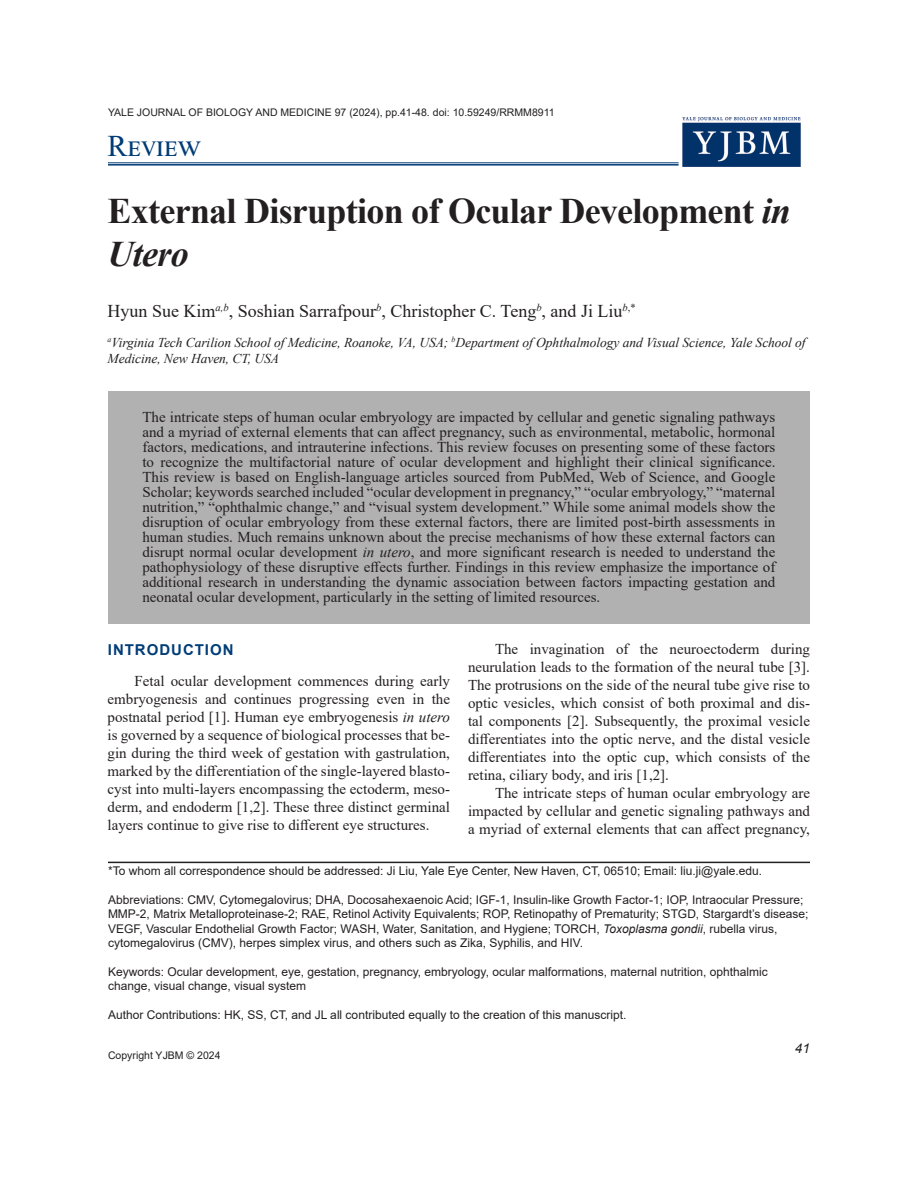
<style>
.page{position:relative;width:918px;height:1188px;background:#fff}
.page>*{position:absolute;margin:0;border:0;box-sizing:border-box;transform-origin:0 0}
.t1{font:700 36px/43.2px "Times New Roman";letter-spacing:-.02em;color:#231f20}
.t2{font:30px "Times New Roman";color:#013c76}
.t3{font:18px "Times New Roman";color:#231f20}
.Body_Text{font:15px/18px "Times New Roman";color:#231f20;text-align:justify}
.HeadingMain{font:700 15px "Arial";letter-spacing:.065em;color:#003d76}
.t4{font:italic 13.5px/16.2px "Times New Roman";letter-spacing:-.005em;color:#231f20}
.t5{font:italic 13.5px "Arial";color:#231f20}
.t6{font:12px/14.4px "Arial";color:#231f20}
.t7{font:10.5px "Arial";color:#231f20}
.s1{font-style:italic}
</style>
<div class="page">
<img style="left:682px;top:118px;width:119px;height:48px">
<hr style="left:108px;top:163px;width:571px;height:1px;background:#013c76">
<hr style="left:108px;top:164px;width:571px;height:2px;background:#013c76">
<div style="left:108px;top:392px;width:702px;height:232px;background:#b2b1b1"></div>
<hr style="left:108px;top:862px;width:702px;height:1px;background:#231f20">
<p class="t7" style="left:108px;top:105px;width:448px">YALE JOURNAL OF BIOLOGY AND MEDICINE 97 (2024), pp.41-48. doi: 10.59249/RRMM8911</p>
<h2 class="t2" style="left:108px;top:124px;width:95px">Review</h2>
<h1 class="t1" style="left:108px;top:188px;width:685px">External Disruption of Ocular Development <span class="s1">in<br>Utero</span></h1>
<p class="t3" style="left:108px;top:298px;width:530px">Hyun Sue Kim<sup>a,b</sup>, Soshian Sarrafpour<sup>b</sup>, Christopher C. Teng<sup>b</sup>, and Ji Liu<sup>b</sup><sup>,*</sup></p>
<p class="t4" style="left:108px;top:334px;width:700px"><sup>a</sup>Virginia Tech Carilion School of Medicine, Roanoke, VA, USA; <sup>b</sup>Department of Ophthalmology and Visual Science, Yale School of<br>Medicine, New Haven, CT, USA</p>
<p class="Body_Text" style="left:142px;top:409px;width:635px;line-height:15px">The intricate steps of human ocular embryology are impacted by cellular and genetic signaling pathways and a myriad of external elements that can affect pregnancy, such as environmental, metabolic, hormonal factors, medications, and intrauterine infections. This review focuses on presenting some of these factors to recognize the multifactorial nature of ocular development and highlight their clinical significance.<br>This review is based on English-language articles sourced from PubMed, Web of Science, and Google Scholar; keywords searched included “ocular development in pregnancy,” “ocular embryology,” “maternal nutrition,” “ophthalmic change,” and “visual system development.” While some animal models show the disruption of ocular embryology from these external factors, there are limited post-birth assessments in human studies. Much remains unknown about the precise mechanisms of how these external factors can disrupt normal ocular development <span class="s1">in utero</span>, and more significant research is needed to understand the pathophysiology of these disruptive effects further. Findings in this review emphasize the importance of additional research in understanding the dynamic association between factors impacting gestation and neonatal ocular development, particularly in the setting of limited resources.</p>
<p class="HeadingMain" style="left:108px;top:639px;width:127px">INTRODUCTION</p>
<p class="Body_Text" style="left:108px;top:672px;width:344px;text-indent:27px">Fetal ocular development commences during early embryogenesis and continues progressing even in the postnatal period [1]. Human eye embryogenesis <span class="s1">in utero </span>is governed by a sequence of biological processes that be&shy;gin during the third week of gestation with gastrulation, marked by the differentiation of the single-layered blasto&shy;cyst into multi-layers encompassing the ectoderm, meso&shy;derm, and endoderm [1,2]. These three distinct germinal layers continue to give rise to different eye structures.</p>
<p class="Body_Text" style="left:468px;top:640px;width:344px;text-indent:27px">The invagination of the neuroectoderm during neurulation leads to the formation of the neural tube [3].<br>The protrusions on the side of the neural tube give rise to optic vesicles, which consist of both proximal and dis&shy;tal components [2]. Subsequently, the proximal vesicle differentiates into the optic nerve, and the distal vesicle differentiates into the optic cup, which consists of the retina, ciliary body, and iris [1,2].</p>
<p class="Body_Text" style="left:468px;top:784px;width:344px;text-indent:27px">The intricate steps of human ocular embryology are impacted by cellular and genetic signaling pathways and a myriad of external elements that can affect pregnancy,</p>
<p class="t6" style="left:108px;top:864px;width:656px">*To whom all correspondence should be addressed: Ji Liu, Yale Eye Center, New Haven, CT, 06510; Email: liu.ji@yale.edu.</p>
<p class="t6" style="left:108px;top:892px;width:702px">Abbreviations: CMV, Cytomegalovirus; DHA, Docosahexaenoic Acid; IGF-1, Insulin-like Growth Factor-1; IOP, Intraocular Pressure; MMP-2, Matrix Metalloproteinase-2; RAE, Retinol Activity Equivalents; ROP, Retinopathy of Prematurity; STGD, Stargardt’s disease; VEGF, Vascular Endothelial Growth Factor; WASH, Water, Sanitation, and Hygiene; TORCH, <span class="s1">Toxoplasma gondii</span>, rubella virus, cytomegalovirus (CMV), herpes simplex virus, and others such as Zika, Syphilis, and HIV.</p>
<p class="t6" style="left:108px;top:964px;width:661px">Keywords: Ocular development, eye, gestation, pregnancy, embryology, ocular malformations, maternal nutrition, ophthalmic change, visual change, visual system</p>
<p class="t6" style="left:108px;top:1008px;width:520px">Author Contributions: HK, SS, CT, and JL all contributed equally to the creation of this manuscript.</p>
<p class="t7" style="left:108px;top:1048px;width:114px">Copyright YJBM © 2024</p>
<p class="t5" style="left:795px;top:1040px;width:17px">41</p>
</div>
